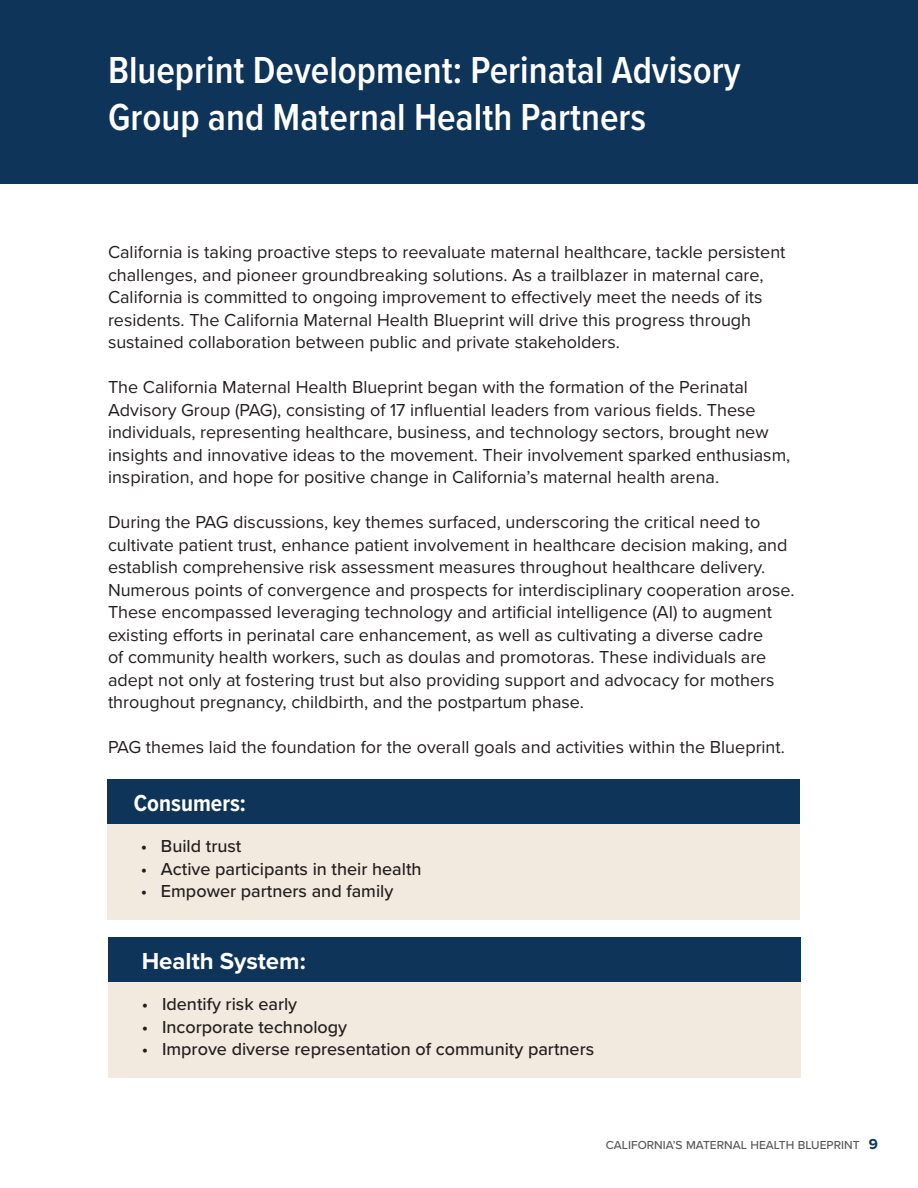
<style>
.page{position:relative;width:918px;height:1188px;background:#fff}
.page>*{position:absolute;margin:0;border:0;box-sizing:border-box;transform-origin:0 0}
.t1{font:600 39px/46.8px "Proxima Nova Cond";color:#fff}
.t2{font:700 24px "Proxima Nova";color:#fff}
.t3{font:700 24px "Proxima Nova Cond";color:#fff}
.t4{font:18px/22.5px "Proxima Nova";color:#231f20}
.t5{font:500 18px "Proxima Nova";color:#231f20}
.t6{font:500 12px "Proxima Nova";color:#57585a}
.s1{font-weight:700;font-size:15px;color:#0f345a}
</style>
<div class="page">
<div style="left:0;top:0;width:918px;height:184px;background:#0f345a"></div>
<div style="left:107px;top:779px;width:693px;height:46px;background:#0f345a"></div>
<div style="left:107px;top:825px;width:693px;height:95px;background:#f2e9df"></div>
<div style="left:108px;top:937px;width:693px;height:46px;background:#0f345a"></div>
<div style="left:108px;top:983px;width:693px;height:95px;background:#f2e9df"></div>
<h2 class="t1" style="left:108px;top:46px;width:634px">Blueprint Development: Perinatal Advisory<br>Group and Maternal Health Partners</h2>
<p class="t4" style="left:108px;top:240px;width:679px">California is taking proactive steps to reevaluate maternal healthcare, tackle persistent challenges, and pioneer groundbreaking solutions. As a trailblazer in maternal care, California is committed to ongoing improvement to effectively meet the needs of its residents. The California Maternal Health Blueprint will drive this progress through sustained collaboration between public and private stakeholders.</p>
<p class="t4" style="left:108px;top:375px;width:684px">The California Maternal Health Blueprint began with the formation of the Perinatal Advisory Group (PAG), consisting of 17 influential leaders from various fields. These individuals, representing healthcare, business, and technology sectors, brought new insights and innovative ideas to the movement. Their involvement sparked enthusiasm, inspiration, and hope for positive change in California’s maternal health arena.</p>
<p class="t4" style="left:108px;top:510px;width:688px">During the PAG discussions, key themes surfaced, underscoring the critical need to cultivate patient trust, enhance patient involvement in healthcare decision making, and establish comprehensive risk assessment measures throughout healthcare delivery.<br>Numerous points of convergence and prospects for interdisciplinary cooperation arose.<br>These encompassed leveraging technology and artificial intelligence (AI) to augment existing efforts in perinatal care enhancement, as well as cultivating a diverse cadre<br>of community health workers, such as doulas and promotoras. These individuals are adept not only at fostering trust but also providing support and advocacy for mothers throughout pregnancy, childbirth, and the postpartum phase.</p>
<p class="t4" style="left:108px;top:735px;width:679px">PAG themes laid the foundation for the overall goals and activities within the Blueprint.</p>
<h3 class="t3" style="left:134px;top:785px;width:114px">Consumers:</h3>
<p class="t5" style="left:141px;top:833px;width:102px">• Build trust</p>
<p class="t5" style="left:141px;top:855px;width:283px">• Active participants in their health</p>
<p class="t5" style="left:141px;top:878px;width:254px">• Empower partners and family</p>
<h3 class="t2" style="left:142px;top:943px;width:165px">Health System:</h3>
<p class="t5" style="left:142px;top:991px;width:157px">• Identify risk early</p>
<p class="t5" style="left:142px;top:1013px;width:207px">• Incorporate technology</p>
<p class="t5" style="left:142px;top:1036px;width:454px">• Improve diverse representation of community partners</p>
<p class="t6" style="left:606px;top:1136px;width:274px">CALIFORNIA’S MATERNAL HEALTH BLUEPRINT <span class="s1">9</span></p>
</div>
